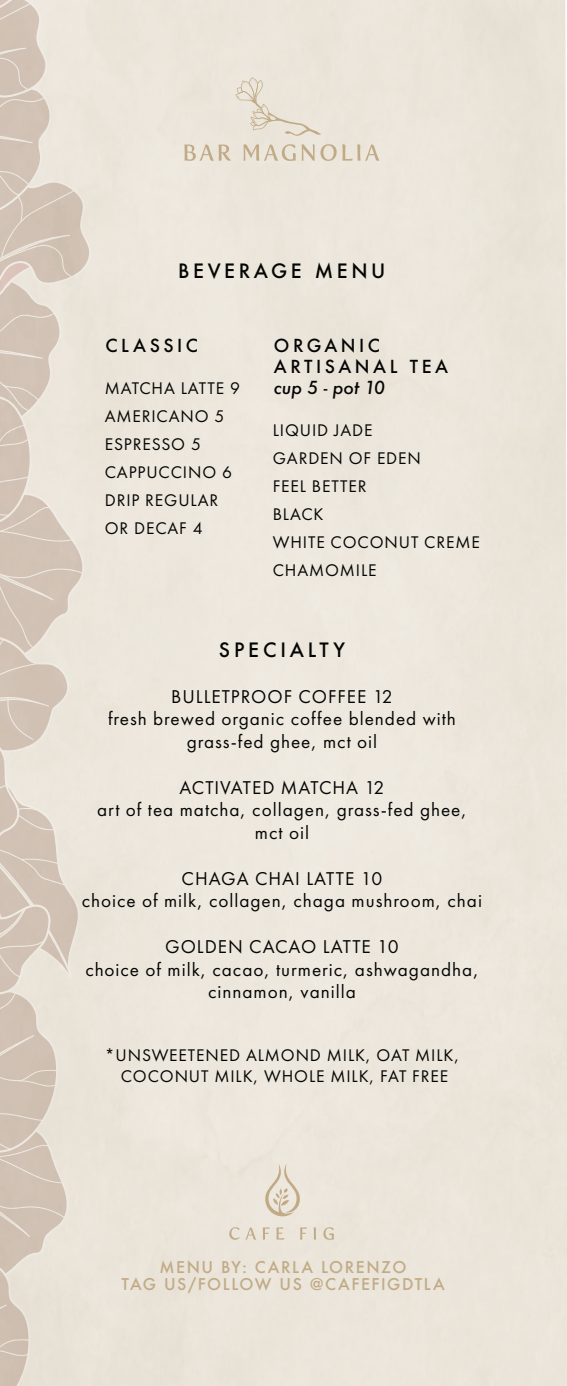
<style>
.page{position:relative;width:567px;height:1386px;background:#ece6dc}
.page>*{position:absolute;margin:0;border:0;box-sizing:border-box;transform-origin:0 0}
.t1{font:19.25px/22.8px "Futura PT";letter-spacing:.05em;color:#040503;text-align:center}
.t2{font:500 19.25px "Futura";letter-spacing:.185em;color:#040503}
.t3{font:17.5px/28px "Futura PT";letter-spacing:.05em;color:#040503}
.t4{font:500 17.5px/21px "Futura";letter-spacing:.2em;color:#040503}
.t5{font:italic 500 17.5px "Futura";color:#040503}
.t6{font:500 15.75px/17.3px "Futura";letter-spacing:.1em;color:#c1ab86;text-align:center}
</style>
<div class="page">
<svg style="left:229px;top:1227px;width:27px;height:13px"></svg>
<svg style="left:263px;top:1227px;width:7px;height:13px"></svg>
<svg style="left:276px;top:1227px;width:8px;height:13px"></svg>
<svg style="left:300px;top:1227px;width:7px;height:13px"></svg>
<svg style="left:314px;top:1227px;width:2px;height:13px"></svg>
<svg style="left:265px;top:1164px;width:35px;height:52px"></svg>
<svg style="left:323px;top:1227px;width:11px;height:13px"></svg>
<svg style="left:236px;top:77px;width:85px;height:59px"></svg>
<svg style="left:184px;top:144px;width:47px;height:17px"></svg>
<svg style="left:243px;top:144px;width:53px;height:17px"></svg>
<svg style="left:302px;top:144px;width:77px;height:17px"></svg>
<svg style="left:0;top:0;width:89px;height:1386px"></svg>
<p class="t2" style="left:178px;top:257px;width:209px">BEVERAGE MENU</p>
<p class="t4" style="left:105px;top:334px;width:94px">CLASSIC</p>
<p class="t4" style="left:274px;top:334px;width:176px">ORGANIC<br>ARTISANAL TEA</p>
<p class="t5" style="left:274px;top:375px;width:113px">cup 5 - pot 10</p>
<p class="t3" style="left:105px;top:375px;width:137px">MATCHA LATTE 9<br>AMERICANO 5<br>ESPRESSO 5<br>CAPPUCCINO 6<br>DRIP REGULAR<br>OR DECAF 4</p>
<p class="t3" style="left:273px;top:416px;width:209px">LIQUID JADE<br>GARDEN OF EDEN<br>FEEL BETTER<br>BLACK<br>WHITE COCONUT CREME<br>CHAMOMILE</p>
<p class="t2" style="left:219px;top:637px;width:128px">SPECIALTY</p>
<p class="t1" style="left:108px;top:685px;width:349px">BULLETPROOF COFFEE 12<br>fresh brewed organic coffee blended with grass-fed ghee, mct oil</p>
<p class="t1" style="left:97px;top:776px;width:371px">ACTIVATED MATCHA 12<br>art of tea matcha, collagen, grass-fed ghee, mct oil</p>
<p class="t1" style="left:82px;top:867px;width:402px">CHAGA CHAI LATTE 10<br>choice of milk, collagen, chaga mushroom, chai</p>
<p class="t1" style="left:85px;top:935px;width:395px">GOLDEN CACAO LATTE 10<br>choice of milk, cacao, turmeric, ashwagandha, cinnamon, vanilla</p>
<p class="t3" style="left:105px;top:1045px;width:356px;line-height:21px;text-align:center">*UNSWEETENED ALMOND MILK, OAT MILK,<br>COCONUT MILK, WHOLE MILK, FAT FREE</p>
<p class="t6" style="left:122px;top:1258px;width:325px">MENU BY: CARLA LORENZO<br>TAG US/FOLLOW US @CAFEFIGDTLA</p>
</div>
